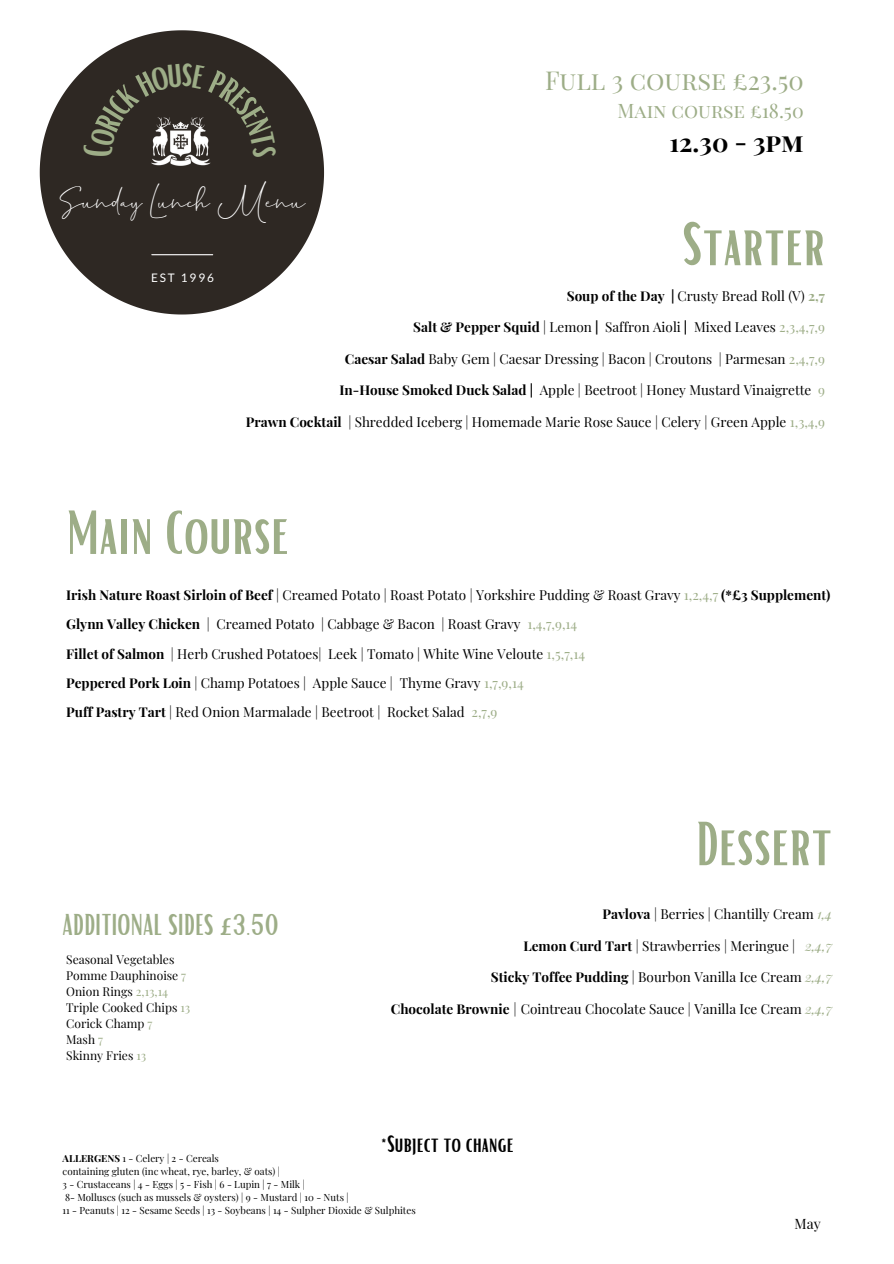
<style>
.page{position:relative;width:894px;height:1264px;background:#fff}
.page>*{position:absolute;margin:0;border:0;box-sizing:border-box;transform-origin:0 0}
.t1{font:60px "Bright";color:#9dad87}
.t2{font:45.75px "Jendral Writing Latin Pro";color:#fff}
.t3{font:29.1px "Bright";color:#9dad87}
.t4{font:25.5px "Playfair Display SC";color:#9dad87}
.t5{font:700 25.5px "Playfair Display SC";color:#000}
.t6{font:23.1px "Bright";color:#000}
.t7{font:19.5px "Playfair Display SC";color:#9dad87}
.t8{font:13.95px "Playfair Display";color:#000}
.t9{font:13.5px "Playfair Display";color:#000}
.t10{font:12px "Playfair Display";color:#000}
.t11{font:11.85px "Lato";letter-spacing:.16em;color:#fff}
.t12{font:9.75px "Playfair Display";color:#000}
.s1{font-weight:700}
.s2{font-weight:700;color:#9dad87}
.s3{color:#9dad87}
.s4{font-style:italic;color:#9dad87}
.s5{font-style:italic}
</style>
<div class="page">
<svg style="left:40px;top:30px;width:284px;height:284px;fill:#2e2823"></svg>
<img style="left:149px;top:157px;width:67px;height:19px">
<hr style="left:152px;top:254px;width:61px;height:1px;background:#fff">
<svg style="left:83px;top:63px;width:193px;height:94px;background:#39332f"></svg>
<p class="t2" style="left:60px;top:180px;width:247px">Sunday LunchMenu</p>
<p class="t11" style="left:151px;top:270px;width:64px">EST 1996</p>
<p class="t4" style="left:545px;top:62px;width:260px">Full 3 course £23.50</p>
<p class="t7" style="left:617px;top:97px;width:188px">Main course £18.50</p>
<p class="t5" style="left:669px;top:124px;width:136px">12.30 - 3pm</p>
<p class="t1" style="left:681px;top:205px;width:144px">Starter</p>
<p class="t9" style="left:566px;top:286px;width:260px"><span class="s1">Soup of the Day |</span> Crusty Bread Roll (V) <span class="s2">2,7</span></p>
<p class="t9" style="left:413px;top:317px;width:413px"><span class="s1">Salt &amp; Pepper Squid</span> | Lemon <span class="s1">|</span> Saffron Aioli <span class="s1">|</span> Mixed Leaves <span class="s3">2,3,4,7,9</span></p>
<p class="t9" style="left:345px;top:349px;width:481px"><span class="s1">Caesar Salad</span> Baby Gem | Caesar Dressing | Bacon | Croutons | Parmesan <span class="s3">2,4,7,9</span></p>
<p class="t9" style="left:339px;top:380px;width:487px"><span class="s1">In-House Smoked Duck Salad |</span> Apple | Beetroot | Honey Mustard Vinaigrette <span class="s3">9</span></p>
<p class="t9" style="left:246px;top:412px;width:580px"><span class="s1">Prawn Cocktail</span> | Shredded Iceberg | Homemade Marie Rose Sauce | Celery | Green Apple <span class="s3">1,3,4,9</span></p>
<p class="t1" style="left:66px;top:494px;width:224px">Main Course</p>
<p class="t9" style="left:66px;top:585px;width:765px"><span class="s1">Irish Nature Roast Sirloin of Beef</span> | Creamed Potato | Roast Potato | Yorkshire Pudding &amp; Roast Gravy <span class="s3">1,2,4,7</span> <span class="s1">(*£3 Supplement)</span></p>
<p class="t9" style="left:66px;top:614px;width:512px"><span class="s1">Glynn Valley Chicken</span> | Creamed Potato | Cabbage &amp; Bacon | Roast Gravy <span class="s3">1,4,7,9,14</span></p>
<p class="t9" style="left:66px;top:644px;width:520px"><span class="s1">Fillet of Salmon</span> | Herb Crushed Potatoes| Leek | Tomato | White Wine Veloute <span class="s3">1,5,7,14</span></p>
<p class="t9" style="left:66px;top:673px;width:459px"><span class="s1">Peppered Pork Loin</span> | Champ Potatoes | Apple Sauce | Thyme Gravy <span class="s3">1,7,9,14</span></p>
<p class="t9" style="left:66px;top:702px;width:432px"><span class="s1">Puff Pastry Tart</span> | Red Onion Marmalade | Beetroot | Rocket Salad <span class="s3">2,7,9</span></p>
<p class="t3" style="left:63px;top:905px;width:218px">ADDITIONAL SIDES £3.50</p>
<p class="t10" style="left:66px;top:950px;width:110px">Seasonal Vegetables</p>
<p class="t10" style="left:66px;top:967px;width:121px">Pomme Dauphinoise <span class="s3">7</span></p>
<p class="t10" style="left:66px;top:983px;width:103px">Onion Rings <span class="s3">2,13,14</span></p>
<p class="t10" style="left:66px;top:999px;width:126px">Triple Cooked Chips <span class="s3">13</span></p>
<p class="t10" style="left:66px;top:1015px;width:88px">Corick Champ <span class="s3">7</span></p>
<p class="t10" style="left:66px;top:1031px;width:38px">Mash <span class="s3">7</span></p>
<p class="t10" style="left:66px;top:1047px;width:82px">Skinny Fries <span class="s3">13</span></p>
<p class="t1" style="left:695px;top:805px;width:138px">Dessert</p>
<p class="t9" style="left:602px;top:904px;width:231px"><span class="s1">Pavlova</span> | Berries | Chantilly Cream <span class="s4">1,4</span></p>
<p class="t9" style="left:523px;top:936px;width:310px"><span class="s1">Lemon Curd Tart</span> | Strawberries | Meringue | <span class="s4">2,4,7</span></p>
<p class="t9" style="left:491px;top:967px;width:343px"><span class="s1">Sticky Toffee Pudding</span> | Bourbon Vanilla Ice Cream <span class="s4">2,4,7</span></p>
<p class="t9" style="left:391px;top:999px;width:443px"><span class="s1">Chocolate Brownie</span> <span class="s5">|</span> Cointreau Chocolate Sauce | Vanilla Ice Cream <span class="s4">2,4,7</span></p>
<p class="t6" style="left:381px;top:1128px;width:134px">*Subject to change</p>
<p class="t12" style="left:63px;top:1151px;width:158px"><span class="s1">ALLERGENS</span> 1 - Celery | 2 - Cereals</p>
<p class="t12" style="left:63px;top:1164px;width:219px">containing gluten (inc wheat, rye, barley, &amp; oats) |</p>
<p class="t12" style="left:63px;top:1177px;width:244px">3 - Crustaceans | 4 - Eggs | 5 - Fish | 6 - Lupin | 7 - Milk |</p>
<p class="t12" style="left:65px;top:1190px;width:285px">8- Molluscs (such as mussels &amp; oysters) | 9 - Mustard | 10 - Nuts |</p>
<p class="t12" style="left:63px;top:1203px;width:354px">11 - Peanuts | 12 - Sesame Seeds | 13 - Soybeans | 14 - Sulpher Dioxide &amp; Sulphites</p>
<p class="t8" style="left:794px;top:1214px;width:28px">May</p>
</div>
